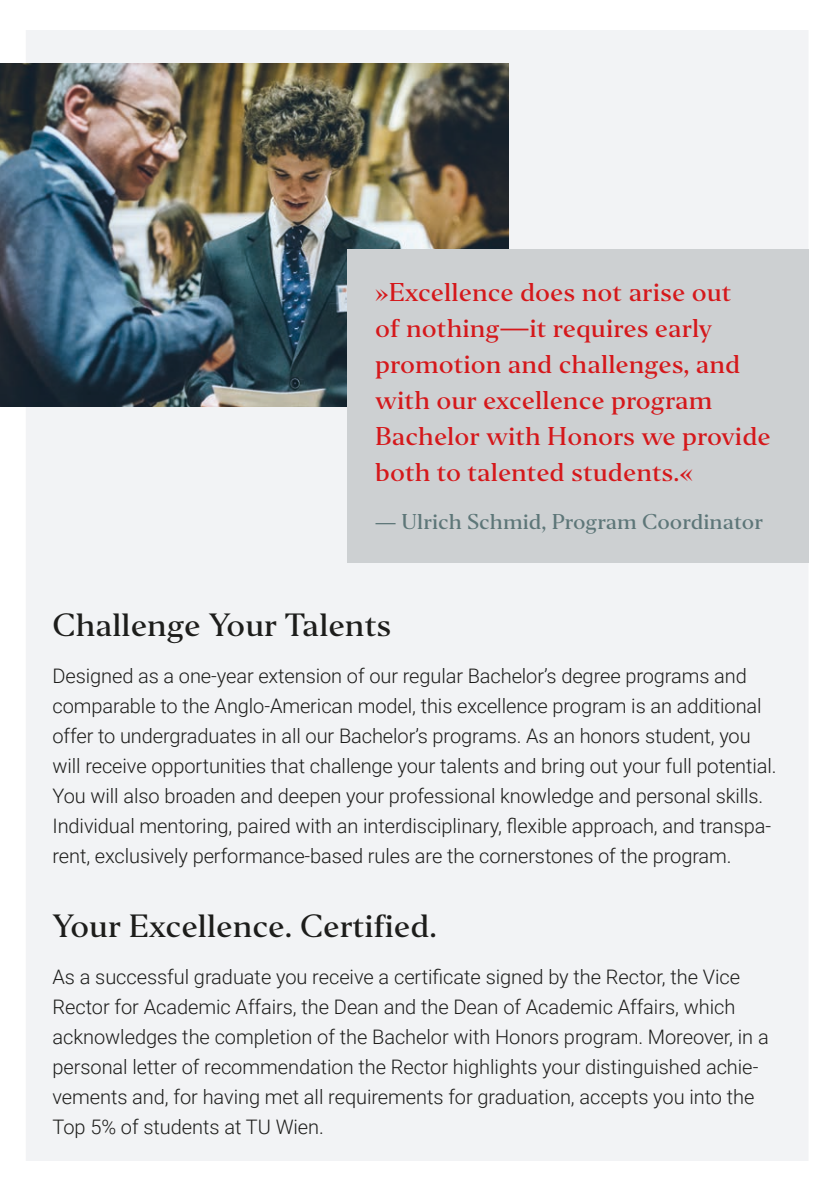
<style>
.page{position:relative;width:840px;height:1191px;background:#fff}
.page>*{position:absolute;margin:0;border:0;box-sizing:border-box;transform-origin:0 0}
.t1{font:500 30px "Editor";color:#1d1d1b}
.t2{font:500 24px/36px "Editor";color:#d5181b}
.t3{font:300 20px/30px "Roboto";letter-spacing:-.005em;color:#1d1d1b}
.t4{font:500 20px "Editor";color:#5d7678}
.s1{font-size:28px}
</style>
<div class="page">
<div style="left:0;top:30px;width:809px;height:1131px;background:#f2f3f5"></div>
<img style="left:0;top:64px;width:508px;height:342px">
<div style="left:346px;top:249px;width:462px;height:314px;background:#cdd0d2"></div>
<p class="t2" style="left:375px;top:275px;width:397px">»Excellence does not arise out<br>of nothing<span class="s1">—</span>it requires early promotion and challenges, and with our excellence program<br>Bachelor with Honors we provide both to talented students.«</p>
<p class="t4" style="left:375px;top:508px;width:389px">— Ulrich Schmid, Program Coordinator</p>
<p class="t1" style="left:52px;top:606px;width:340px">Challenge Your Talents</p>
<p class="t3" style="left:52px;top:660px;width:725px">Designed as a one-year extension of our regular Bachelor’s degree programs and comparable to the Anglo-American model, this excellence program is an additional offer to undergraduates in all our Bachelor’s programs. As an honors student, you will receive opportunities that challenge your talents and bring out your full potential.<br>You will also broaden and deepen your professional knowledge and personal skills.<br>Individual mentoring, paired with an interdisciplinary, flexible approach, and transpa&shy;rent, exclusively performance-based rules are the cornerstones of the program.</p>
<p class="t1" style="left:52px;top:906px;width:386px">Your Excellence. Certified.</p>
<p class="t3" style="left:52px;top:961px;width:717px">As a successful graduate you receive a certificate signed by the Rector, the Vice Rector for Academic Affairs, the Dean and the Dean of Academic Affairs, which acknowledges the completion of the Bachelor with Honors program. Moreover, in a personal letter of recommendation the Rector highlights your distinguished achie&shy;vements and, for having met all requirements for graduation, accepts you into the Top 5% of students at TU Wien.</p>
</div>
